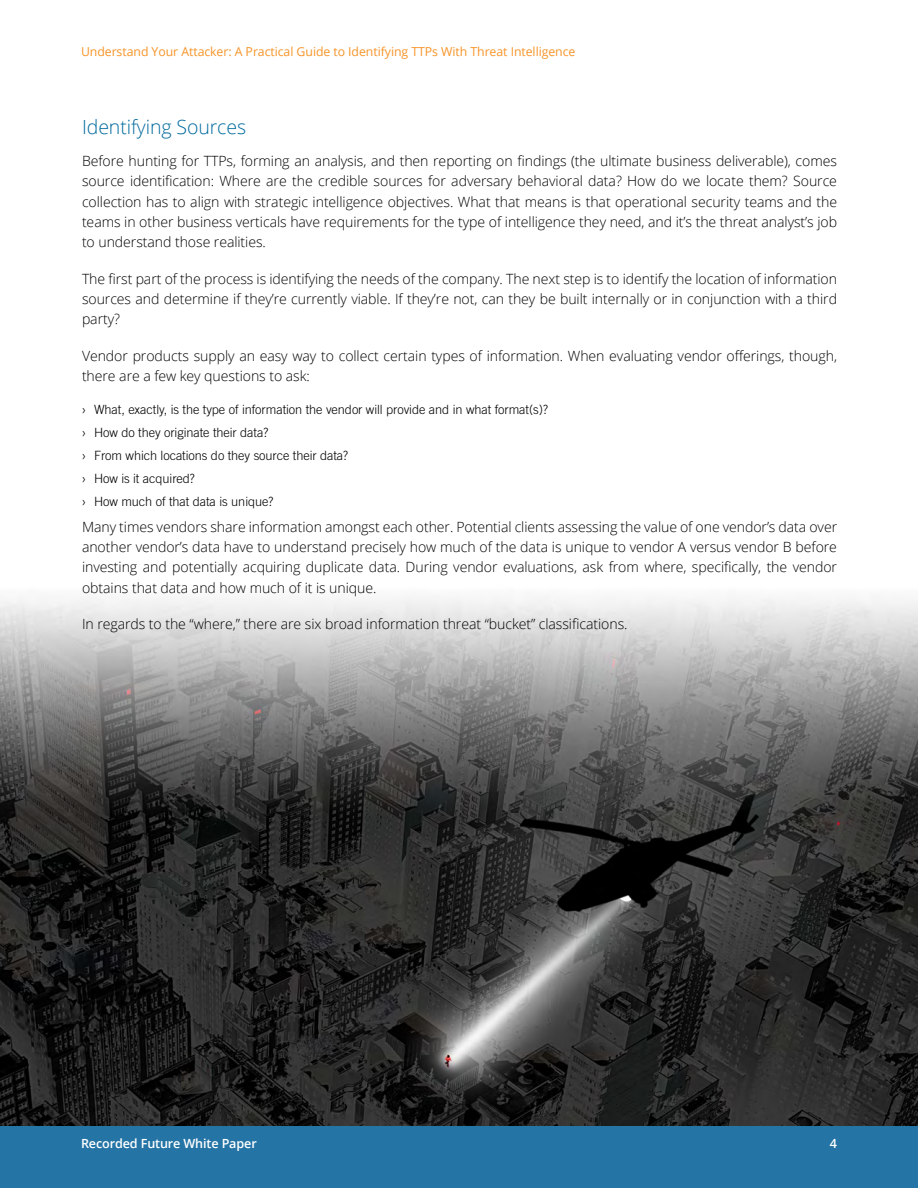
<style>
.page{position:relative;width:918px;height:1188px;background:#fff}
.page>*{position:absolute;margin:0;border:0;box-sizing:border-box;transform-origin:0 0}
.t1{font:300 19.5px "Open Sans";letter-spacing:-.005em;color:#006a9d}
.t2{font:300 14.1px/20.2px "Open Sans";letter-spacing:-.005em;color:#000;text-align:justify}
.t3{font:300 12.75px/23px "Trade Gothic";letter-spacing:-.005em;color:#000}
.t4{font:600 12.6px "Open Sans";letter-spacing:-.01em;color:#fff}
.t5{font:12.3px "Open Sans";letter-spacing:-.005em;color:#f79428}
.s1{font-family:"Frutiger"}
</style>
<div class="page">
<div style="left:0;top:1125px;width:918px;height:63px;background:#2474a5"></div>
<img style="left:0;top:598px;width:918px;height:527px">
<p class="t5" style="left:81px;top:43px;width:496px">Understand Your Attacker: A Practical Guide to Identifying TTPs With Threat Intelligence</p>
<h1 class="t1" style="left:82px;top:113px;width:166px">Identifying Sources</h1>
<p class="t2" style="left:82px;top:151px;width:757px">Before hunting for TTPs, forming an analysis, and then reporting on findings (the ultimate business deliverable), comes source identification: Where are the credible sources for adversary behavioral data? How do we locate them? Source collection has to align with strategic intelligence objectives. What that means is that operational security teams and the teams in other business verticals have requirements for the type of intelligence they need, and it’s the threat analyst’s job to understand those realities.</p>
<p class="t2" style="left:82px;top:268px;width:757px">The first part of the process is identifying the needs of the company. The next step is to identify the location of information sources and determine if they’re currently viable. If they’re not, can they be built internally or in conjunction with a third party?</p>
<p class="t2" style="left:82px;top:345px;width:757px">Vendor products supply an easy way to collect certain types of information. When evaluating vendor offerings, though, there are a few key questions to ask:</p>
<p class="t3" style="left:82px;top:398px;width:467px"><span class="s1">›</span> What, exactly, is the type of information the vendor will provide and in what format(s)? <span class="s1">›</span> How do they originate their data?<br><span class="s1">›</span> From which locations do they source their data?<br><span class="s1">›</span> How is it acquired?<br><span class="s1">›</span> How much of that data is unique?</p>
<p class="t2" style="left:82px;top:516px;width:757px">Many times vendors share information amongst each other. Potential clients assessing the value of one vendor’s data over another vendor’s data have to understand precisely how much of the data is unique to vendor A versus vendor B before investing and potentially acquiring duplicate data. During vendor evaluations, ask from where, specifically, the vendor obtains that data and how much of it is unique.</p>
<p class="t2" style="left:82px;top:613px;width:547px">In regards to the “where,” there are six broad information threat “bucket” classifications.</p>
<p class="t4" style="left:81px;top:1135px;width:177px">Recorded Future White Paper</p>
<p class="t4" style="left:830px;top:1135px;width:9px">4</p>
</div>
